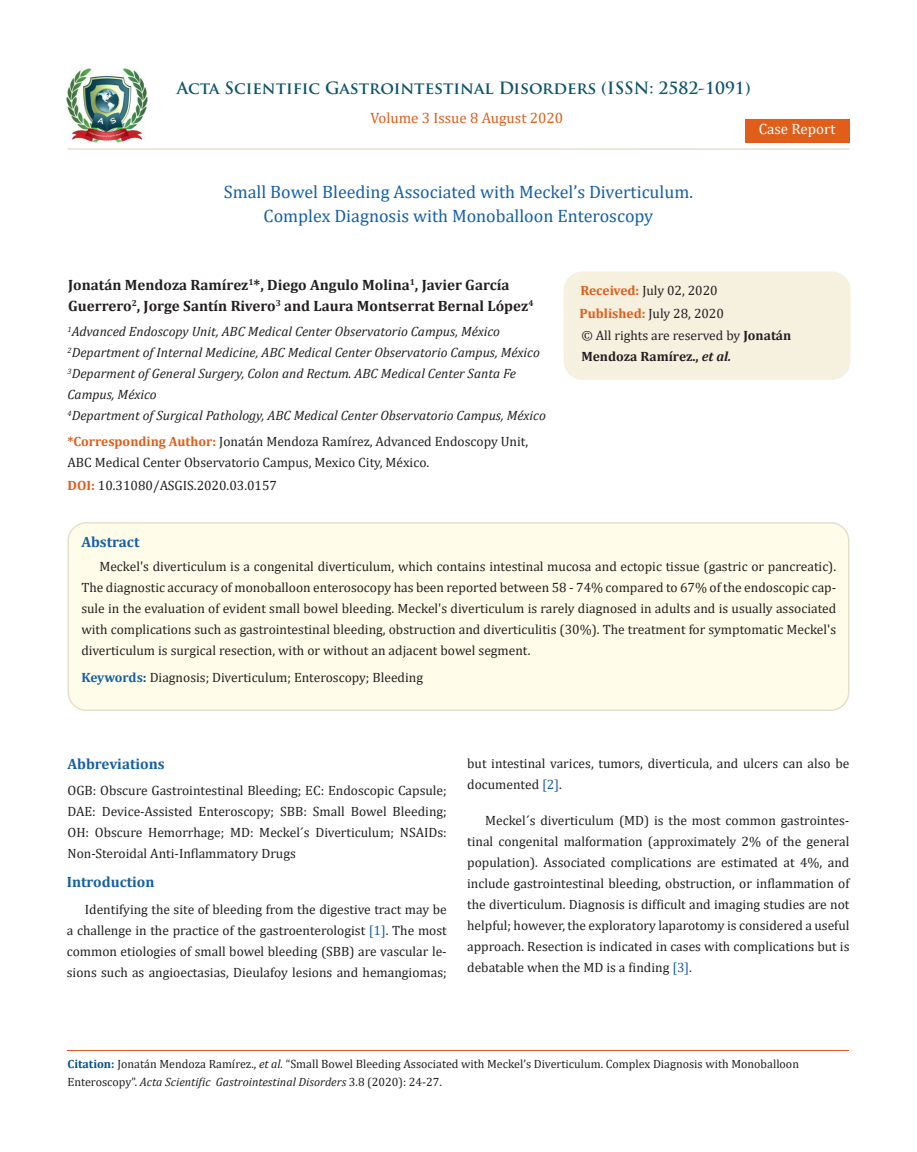
<style>
.page{position:relative;width:917px;height:1152px;background:#fff}
.page>*{position:absolute;margin:0;border:0;box-sizing:border-box;transform-origin:0 0}
.t1{font:18px/24px "Cambria";color:#1560a6;text-align:center}
.t2{font:700 16.5px "Trajan Pro";color:#0e546a}
.t3{font:700 15px/21px "Cambria";color:#231f20}
.t4{font:700 15px "Cambria";color:#1560a6}
.t5{font:15px "Cambria";color:#e05d1a}
.t6{font:15px "Cambria";color:#fff}
.t7{font:13.5px/21px "Cambria";color:#231f20;text-align:justify}
.t8{font:italic 13.5px/21px "Cambria";color:#231f20}
.t9{font:12px/18px "Cambria";color:#231f20}
.s1{font-weight:700;color:#e05d1a}
.s2{font-weight:700}
.s3{font-weight:700;font-style:italic}
.s4{font-weight:700;color:#1560a6}
.s5{font-weight:700;color:#0e546a}
.s6{color:#1560a6}
.s7{font-weight:700;color:#035089}
.s8{font-style:italic}
</style>
<div class="page">
<img style="left:67px;top:68px;width:80px;height:74px">
<div style="left:744px;top:119px;width:105px;height:23px;background:#e05d1a"></div>
<div style="left:564px;top:272px;width:285px;height:107px;background:#f6f0df;border-radius:18px"></div>
<div style="left:563px;top:272px;width:287px;height:108px;border:2px solid #f6f0df;border-radius:18px"></div>
<div style="left:68px;top:523px;width:780px;height:187px;background:#fffde9;border-radius:18px"></div>
<div style="left:67px;top:522px;width:782px;height:189px;border:2px solid #e5dfce;border-radius:18px"></div>
<hr style="left:67px;top:1051px;width:782px;height:1px;background:#e05d1a">
<hr style="left:67px;top:148px;width:782px;height:2px;background:#e5dfce">
<p class="t2" style="left:177px;top:77px;width:575px">Acta Scientific Gastrointestinal Disorders (ISSN: 2582-1091)</p>
<p class="t5" style="left:370px;top:109px;width:194px">Volume 3 Issue 8 August 2020</p>
<p class="t6" style="left:758px;top:120px;width:78px">Case Report</p>
<p class="t1" style="left:224px;top:180px;width:470px">Small Bowel Bleeding Associated with Meckel’s Diverticulum.<br>Complex Diagnosis with Monoballoon Enteroscopy</p>
<p class="t3" style="left:68px;top:274px;width:467px">Jonatán Mendoza Ramírez<sup>1</sup>*, Diego Angulo Molina<sup>1</sup>, Javier García<br>Guerrero<sup>2</sup>, Jorge Santín Rivero<sup>3</sup> and Laura Montserrat Bernal López<sup>4</sup></p>
<p class="t8" style="left:67px;top:321px;width:434px"><sup>1</sup>Advanced Endoscopy Unit, ABC Medical Center Observatorio Campus, México</p>
<p class="t8" style="left:67px;top:342px;width:474px"><sup>2</sup>Department of Internal Medicine, ABC Medical Center Observatorio Campus, México</p>
<p class="t8" style="left:67px;top:363px;width:450px"><sup>3</sup>Deparment of General Surgery, Colon and Rectum. ABC Medical Center Santa Fe<br>Campus, México</p>
<p class="t8" style="left:67px;top:405px;width:480px"><sup>4</sup>Department of Surgical Pathology, ABC Medical Center Observatorio Campus, México</p>
<p class="t7" style="left:67px;top:431px;width:462px"><span class="s1">*Corresponding Author:</span> Jonatán Mendoza Ramírez, Advanced Endoscopy Unit,<br>ABC Medical Center Observatorio Campus, Mexico City, México.</p>
<p class="t7" style="left:67px;top:475px;width:211px"><span class="s1">DOI:</span> 10.31080/ASGIS.2020.03.0157</p>
<p class="t4" style="left:81px;top:531px;width:60px">Abstract</p>
<p class="t7" style="left:580px;top:280px;width:139px"><span class="s1">Received:</span> July 02, 2020</p>
<p class="t7" style="left:579px;top:303px;width:146px"><span class="s1">Published:</span> July 28, 2020</p>
<p class="t7" style="left:581px;top:325px;width:211px">© All rights are reserved by <span class="s2">Jonatán<br>Mendoza Ramírez.,</span> <span class="s3">et al.</span></p>
<p class="t7" style="left:81px;top:556px;width:756px;text-indent:18px">Meckel's diverticulum is a congenital diverticulum, which contains intestinal mucosa and ectopic tissue (gastric or pancreatic).<br>The diagnostic accuracy of monoballoon enterosocopy has been reported between 58 - 74% compared to 67% of the endoscopic cap&shy;sule in the evaluation of evident small bowel bleeding. Meckel's diverticulum is rarely diagnosed in adults and is usually associated with complications such as gastrointestinal bleeding, obstruction and diverticulitis (30%). The treatment for symptomatic Meckel's diverticulum is surgical resection, with or without an adjacent bowel segment.</p>
<p class="t7" style="left:81px;top:667px;width:343px"><span class="s4">Keywords</span><span class="s5">:</span> Diagnosis; Diverticulum; Enteroscopy; Bleeding</p>
<p class="t4" style="left:67px;top:754px;width:99px">Abbreviations</p>
<p class="t7" style="left:67px;top:780px;width:381px">OGB: Obscure Gastrointestinal Bleeding; EC: Endoscopic Capsule; DAE: Device-Assisted Enteroscopy; SBB: Small Bowel Bleeding; OH: Obscure Hemorrhage; MD: Meckel´s Diverticulum; NSAIDs:<br>Non-Steroidal Anti-Inflammatory Drugs</p>
<p class="t4" style="left:67px;top:871px;width:89px">Introduction</p>
<p class="t7" style="left:67px;top:899px;width:381px;text-indent:18px">Identifying the site of bleeding from the digestive tract may be a challenge in the practice of the gastroenterologist <span class="s6">[1]</span>. The most common etiologies of small bowel bleeding (SBB) are vascular le&shy;sions such as angioectasias, Dieulafoy lesions and hemangiomas;</p>
<p class="t7" style="left:467px;top:753px;width:384px">but intestinal varices, tumors, diverticula, and ulcers can also be documented <span class="s6">[2]</span>.</p>
<p class="t7" style="left:467px;top:810px;width:384px;text-indent:18px">Meckel´s diverticulum (MD) is the most common gastrointes&shy;tinal congenital malformation (approximately 2% of the general population). Associated complications are estimated at 4%, and include gastrointestinal bleeding, obstruction, or inflammation of the diverticulum. Diagnosis is difficult and imaging studies are not helpful; however, the exploratory laparotomy is considered a useful approach. Resection is indicated in cases with complications but is debatable when the MD is a finding <span class="s6">[3]</span>.</p>
<p class="t9" style="left:67px;top:1055px;width:733px"><span class="s7">Citation:</span> Jonatán Mendoza Ramírez., <span class="s8">et al.</span> “Small Bowel Bleeding Associated with Meckel’s Diverticulum. Complex Diagnosis with Monoballoon<br>Enteroscopy”. <span class="s8">Acta Scientific Gastrointestinal Disorders</span> 3.8 (2020): 24-27.</p>
</div>
